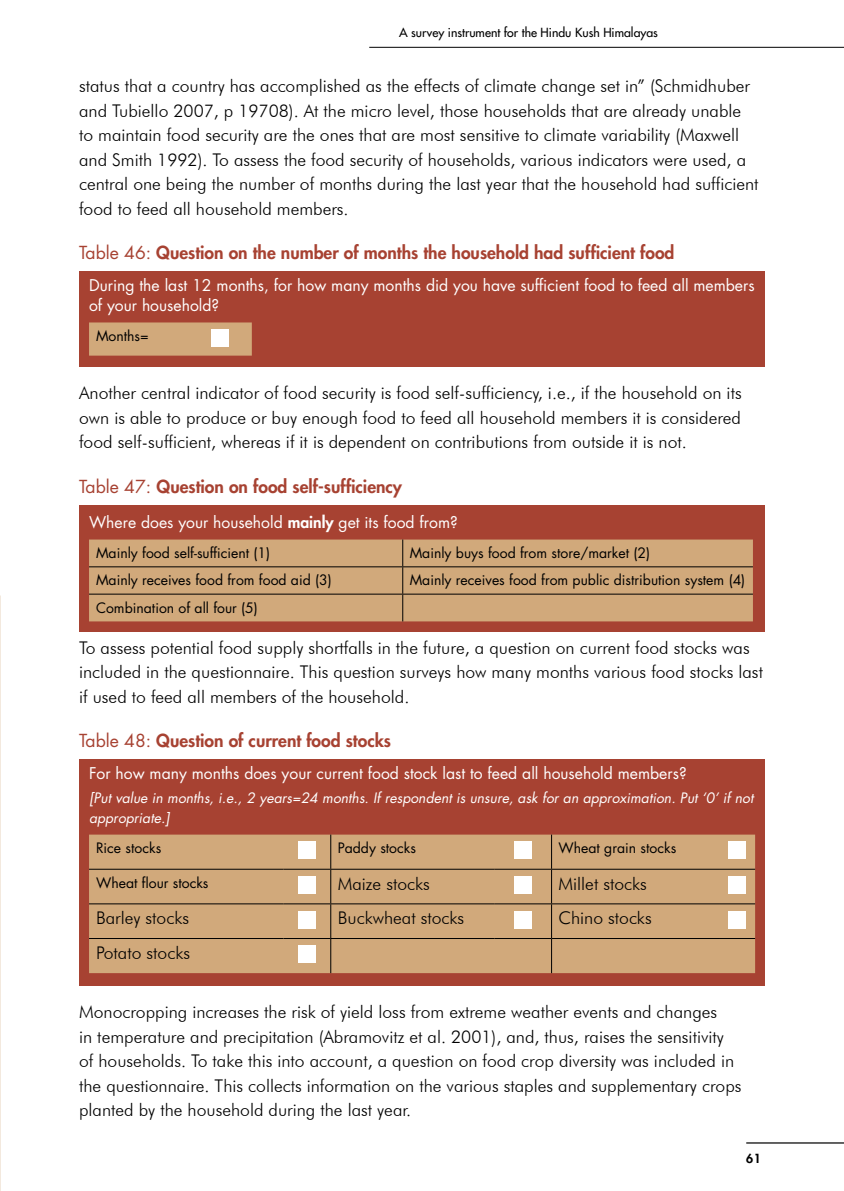
<style>
.page{position:relative;width:844px;height:1191px;background:#fff}
.page>*{position:absolute;margin:0;border:0;box-sizing:border-box;transform-origin:0 0}
.t1{font:300 17.5px/24.5px "Futura BT";color:#000}
.t2{font:800 17.5px "Futura Std";color:#a74232}
.t3{font:15.75px/19.2px "Futura Std";color:#fff}
.t4{font:14px "Futura Std";color:#000}
.t5{font:italic 14px/19.2px "Futura Std";color:#fff}
.t6{font:500 12.25px "Futura Std";color:#000}
.t7{font:800 12.25px "Futura Std";color:#000}
.s1{font-weight:400}
.s2{font-weight:800}
</style>
<div class="page">
<hr style="left:369px;top:47px;width:474px;height:1px;background:#000">
<hr style="left:746px;top:1142px;width:97px;height:1px;background:#000">
<div style="left:79px;top:271px;width:685px;height:96px;background:#a74232"></div>
<div style="left:89px;top:322px;width:163px;height:33px;background:#d1a97b"></div>
<div style="left:211px;top:329px;width:18px;height:18px;background:#fff"></div>
<div style="left:79px;top:504px;width:685px;height:127px;background:#a74232"></div>
<div style="left:89px;top:539px;width:663px;height:82px;background:#d1a97b"></div>
<hr style="left:89px;top:566px;width:313px;height:1px;background:#000">
<hr style="left:402px;top:566px;width:350px;height:1px;background:#000">
<hr style="left:89px;top:593px;width:313px;height:1px;background:#000">
<hr style="left:402px;top:593px;width:350px;height:1px;background:#000">
<svg style="left:402px;top:539px;width:1px;height:82px"></svg>
<div style="left:79px;top:759px;width:685px;height:226px;background:#a74232"></div>
<div style="left:89px;top:834px;width:666px;height:139px;background:#d1a97b"></div>
<hr style="left:330px;top:834px;width:1px;height:34px;background:#000">
<hr style="left:551px;top:834px;width:1px;height:34px;background:#000">
<hr style="left:89px;top:868px;width:194px;height:1px;background:#000">
<hr style="left:283px;top:868px;width:48px;height:1px;background:#000">
<hr style="left:331px;top:868px;width:163px;height:1px;background:#000">
<hr style="left:330px;top:869px;width:1px;height:34px;background:#000">
<hr style="left:494px;top:868px;width:57px;height:1px;background:#000">
<hr style="left:551px;top:868px;width:167px;height:1px;background:#000">
<hr style="left:551px;top:869px;width:1px;height:34px;background:#000">
<hr style="left:718px;top:868px;width:37px;height:1px;background:#000">
<hr style="left:89px;top:903px;width:194px;height:1px;background:#000">
<hr style="left:283px;top:903px;width:48px;height:1px;background:#000">
<hr style="left:331px;top:903px;width:163px;height:1px;background:#000">
<hr style="left:330px;top:904px;width:1px;height:34px;background:#000">
<hr style="left:494px;top:903px;width:57px;height:1px;background:#000">
<hr style="left:551px;top:903px;width:167px;height:1px;background:#000">
<hr style="left:551px;top:904px;width:1px;height:34px;background:#000">
<hr style="left:718px;top:903px;width:37px;height:1px;background:#000">
<hr style="left:89px;top:938px;width:194px;height:1px;background:#000">
<hr style="left:283px;top:938px;width:48px;height:1px;background:#000">
<hr style="left:331px;top:938px;width:163px;height:1px;background:#000">
<hr style="left:330px;top:939px;width:1px;height:34px;background:#000">
<hr style="left:494px;top:938px;width:57px;height:1px;background:#000">
<hr style="left:551px;top:938px;width:167px;height:1px;background:#000">
<hr style="left:551px;top:939px;width:1px;height:34px;background:#000">
<hr style="left:718px;top:938px;width:37px;height:1px;background:#000">
<div style="left:298px;top:841px;width:18px;height:18px;background:#fff"></div>
<div style="left:514px;top:841px;width:17px;height:18px;background:#fff"></div>
<div style="left:728px;top:841px;width:17px;height:18px;background:#fff"></div>
<div style="left:298px;top:876px;width:18px;height:17px;background:#fff"></div>
<div style="left:514px;top:876px;width:17px;height:17px;background:#fff"></div>
<div style="left:728px;top:876px;width:17px;height:17px;background:#fff"></div>
<div style="left:298px;top:911px;width:18px;height:17px;background:#fff"></div>
<div style="left:514px;top:911px;width:17px;height:17px;background:#fff"></div>
<div style="left:728px;top:911px;width:17px;height:17px;background:#fff"></div>
<div style="left:298px;top:945px;width:18px;height:18px;background:#fff"></div>
<p class="t6" style="left:399px;top:25px;width:260px">A survey instrument for the Hindu Kush Himalayas</p>
<p class="t1" style="left:79px;top:74px;width:680px">status that a country has accomplished as the effects of climate change set in” (Schmidhuber and Tubiello 2007, p 19708). At the micro level, those households that are already unable to maintain food security are the ones that are most sensitive to climate variability (Maxwell and Smith 1992). To assess the food security of households, various indicators were used, a central one being the number of months during the last year that the household had sufficient food to feed all household members.</p>
<p class="t2" style="left:79px;top:242px;width:596px"><span class="s1">Table 46:</span> Question on the number of months the household had sufficient food</p>
<p class="t3" style="left:89px;top:276px;width:667px">During the last 12 months, for how many months did you have sufficient food to feed all members of your household?</p>
<p class="t4" style="left:96px;top:327px;width:54px">Months=</p>
<p class="t1" style="left:79px;top:381px;width:664px;text-align:justify">Another central indicator of food security is food self-sufficiency, i.e., if the household on its own is able to produce or buy enough food to feed all household members it is considered food self-sufficient, whereas if it is dependent on contributions from outside it is not.</p>
<p class="t2" style="left:79px;top:475px;width:324px"><span class="s1">Table 47:</span> Question on food self-sufficiency</p>
<p class="t3" style="left:89px;top:512px;width:370px">Where does your household <span class="s2">mainly</span> get its food from?</p>
<p class="t4" style="left:96px;top:544px;width:176px">Mainly food self-sufficient (1)</p>
<p class="t4" style="left:409px;top:544px;width:242px">Mainly buys food from store/market (2)</p>
<p class="t4" style="left:96px;top:571px;width:237px">Mainly receives food from food aid (3)</p>
<p class="t4" style="left:409px;top:571px;width:337px">Mainly receives food from public distribution system (4)</p>
<p class="t4" style="left:96px;top:598px;width:163px">Combination of all four (5)</p>
<p class="t1" style="left:79px;top:635px;width:685px">To assess potential food supply shortfalls in the future, a question on current food stocks was included in the questionnaire. This question surveys how many months various food stocks last if used to feed all members of the household.</p>
<p class="t2" style="left:79px;top:729px;width:313px"><span class="s1">Table 48:</span> Question of current food stocks</p>
<p class="t3" style="left:89px;top:764px;width:599px">For how many months does your current food stock last to feed all household members?</p>
<p class="t5" style="left:89px;top:788px;width:665px">[Put value in months, i.e., 2 years=24 months. If respondent is unsure, ask for an approximation. Put ‘0’ if not appropriate.]</p>
<p class="t4" style="left:96px;top:839px;width:67px">Rice stocks</p>
<p class="t4" style="left:338px;top:839px;width:80px">Paddy stocks</p>
<p class="t4" style="left:558px;top:839px;width:119px">Wheat grain stocks</p>
<p class="t4" style="left:96px;top:873px;width:114px">Wheat flour stocks</p>
<p class="t1" style="left:338px;top:871px;width:93px">Maize stocks</p>
<p class="t1" style="left:558px;top:871px;width:90px">Millet stocks</p>
<p class="t1" style="left:96px;top:905px;width:94px">Barley stocks</p>
<p class="t1" style="left:338px;top:905px;width:128px">Buckwheat stocks</p>
<p class="t1" style="left:558px;top:905px;width:95px">Chino stocks</p>
<p class="t1" style="left:96px;top:940px;width:95px">Potato stocks</p>
<p class="t1" style="left:79px;top:999px;width:663px">Monocropping increases the risk of yield loss from extreme weather events and changes<br>in temperature and precipitation (Abramovitz et al. 2001), and, thus, raises the sensitivity of households. To take this into account, a question on food crop diversity was included in the questionnaire. This collects information on the various staples and supplementary crops planted by the household during the last year.</p>
<p class="t7" style="left:746px;top:1151px;width:16px">61</p>
</div>
